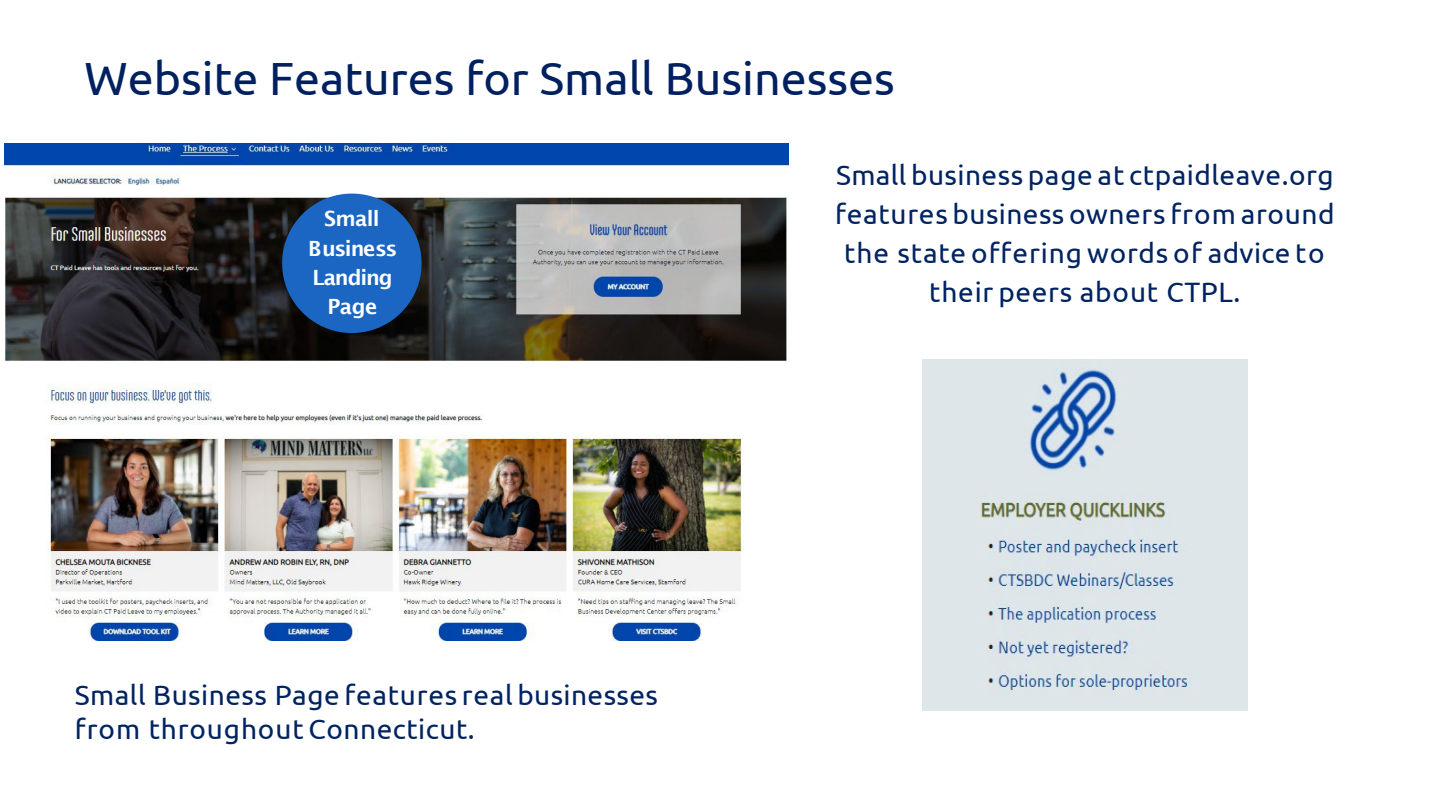
<style>
.page{position:relative;width:1440px;height:810px;background:#fff}
.page>*{position:absolute;margin:0;border:0;box-sizing:border-box;transform-origin:0 0}
.t1{font:46.5px "Ubuntu";color:#002060}
.t2{font:28px/39px "Ubuntu";letter-spacing:.02em;color:#002361}
.t3{font:600 21px/29.2px "Lucida Sans";letter-spacing:-.045em;color:#fff;text-align:center}
</style>
<div class="page">
<img style="left:5px;top:144px;width:784px;height:496px">
<svg style="left:282px;top:194px;width:140px;height:139px;background:#1d58a0"></svg>
<img style="left:922px;top:360px;width:325px;height:351px">
<p class="t1" style="left:85px;top:51px;width:812px">Website Features for Small Businesses</p>
<p class="t3" style="left:308px;top:204px;width:90px">Small<br>Business<br>Landing<br>Page</p>
<p class="t2" style="left:75px;top:677px;width:585px;line-height:33.6px">Small Business Page features real businesses from throughout Connecticut.</p>
<p class="t2" style="left:835px;top:154px;width:501px;text-align:center">Small business page at ctpaidleave.org features business owners from around the state offering words of advice to their peers about CTPL.</p>
</div>
